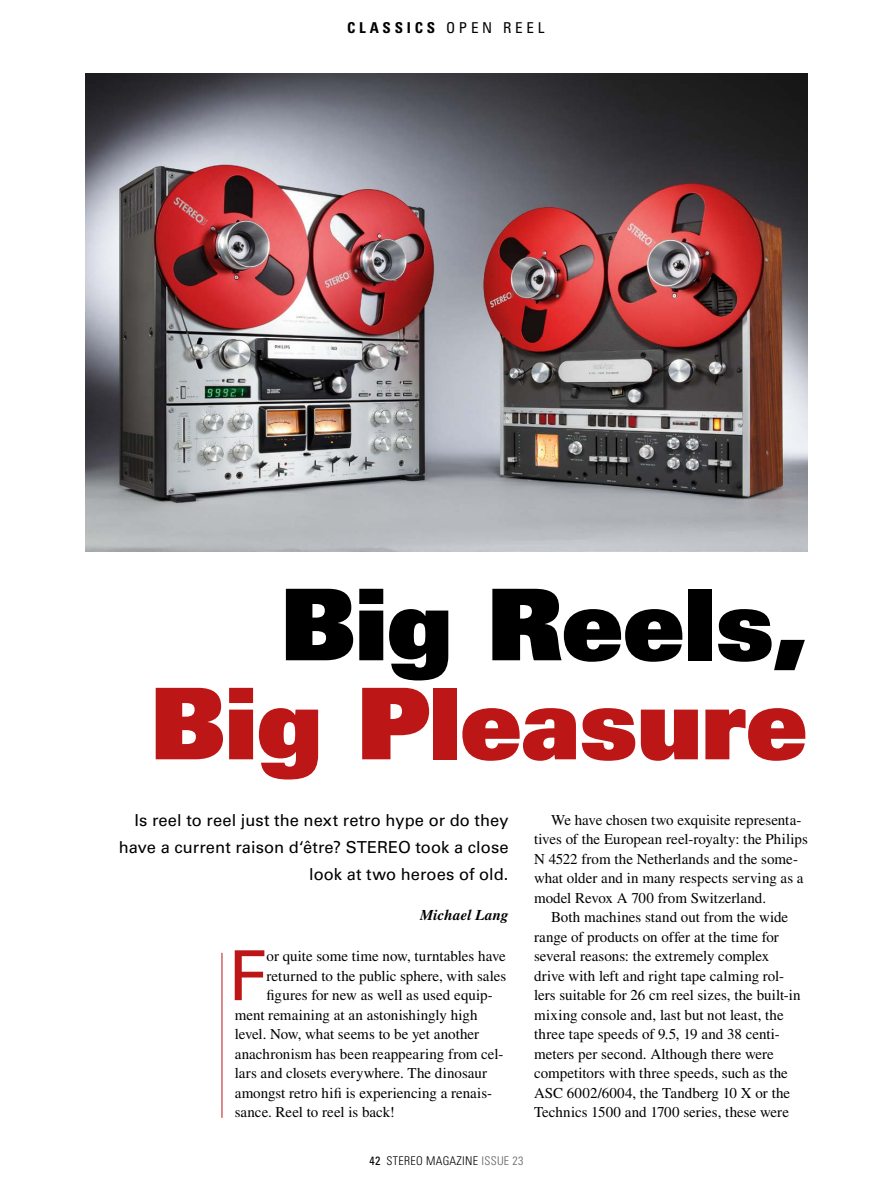
<style>
.page{position:relative;width:893px;height:1191px;background:#fff}
.page>*{position:absolute;margin:0;border:0;box-sizing:border-box;transform-origin:0 0}
.t1{font:99px "Univers LT Std X Black";letter-spacing:-.005em;color:#bc1716}
.t2{font:99px "Univers LT Std X Black";letter-spacing:-.005em;color:#000}
.t3{font:69px "Univers LT Std";color:#bc1716}
.t4{font:16.5px/27px "Univers LT Std";letter-spacing:.005em;color:#000;text-align:right}
.t5{font:15px/19.5px "Times LT Std";color:#000}
.t6{font:700 condensed 15px "Univers LT Std";letter-spacing:.25em;color:#000}
.t7{font:italic 700 15px "Times LT Std";letter-spacing:.01em;color:#000}
.t8{font:300 condensed 12px "Univers LT Std";letter-spacing:.025em;color:#000}
.s1{font-weight:400}
.s2{color:#615e5c}
</style>
<div class="page">
<img style="left:85px;top:74px;width:723px;height:477px">
<hr style="left:222px;top:952px;width:1px;height:165px;background:#bc1716">
<p class="t6" style="left:347px;top:18px;width:199px">CLASSICS <span class="s1">OPEN REEL</span></p>
<h1 class="t2" style="left:281px;top:559px;width:529px">Big Reels,</h1>
<h1 class="t1" style="left:151px;top:658px;width:659px">Big Pleasure</h1>
<p class="t4" style="left:119px;top:806px;width:391px">Is reel to reel just the next retro hype or do they have a current raison d‘être? STEREO took a close look at two heroes of old.</p>
<p class="t7" style="left:420px;top:906px;width:90px">Michael Lang</p>
<h2 class="t3" style="left:228px;top:934px;width:40px">F</h2>
<p class="t5" style="left:267px;top:946px;width:241px">or quite some time now, turntables have</p>
<p class="t5" style="left:267px;top:965px;width:241px">returned to the public sphere, with sales</p>
<p class="t5" style="left:267px;top:985px;width:228px">figures for new as well as used equip-</p>
<p class="t5" style="left:235px;top:1004px;width:244px">ment remaining at an astonishingly high</p>
<p class="t5" style="left:235px;top:1024px;width:246px">level. Now, what seems to be yet another</p>
<p class="t5" style="left:235px;top:1043px;width:270px">anachronism has been reappearing from cel-</p>
<p class="t5" style="left:235px;top:1063px;width:254px">lars and closets everywhere. The dinosaur</p>
<p class="t5" style="left:235px;top:1082px;width:259px">amongst retro hifi is experiencing a renais-</p>
<p class="t5" style="left:235px;top:1102px;width:162px">sance. Reel to reel is back!</p>
<p class="t5" style="left:534px;top:809px;width:275px;text-indent:17px">We have chosen two exquisite representa&shy;tives of the European reel-royalty: the Philips N 4522 from the Netherlands and the some&shy;what older and in many respects serving as a model Revox A 700 from Switzerland.</p>
<p class="t5" style="left:534px;top:907px;width:268px;text-indent:17px">Both machines stand out from the wide range of products on offer at the time for several reasons: the extremely complex drive with left and right tape calming rol&shy;lers suitable for 26 cm reel sizes, the built-in mixing console and, last but not least, the three tape speeds of 9.5, 19 and 38 centi&shy;meters per second. Although there were competitors with three speeds, such as the ASC 6002/6004, the Tandberg 10 X or the Technics 1500 and 1700 series, these were</p>
<p class="t8" style="left:369px;top:1153px;width:156px"><span class="s1">42</span> STEREO MAGAZINE <span class="s2">ISSUE 23</span></p>
</div>
